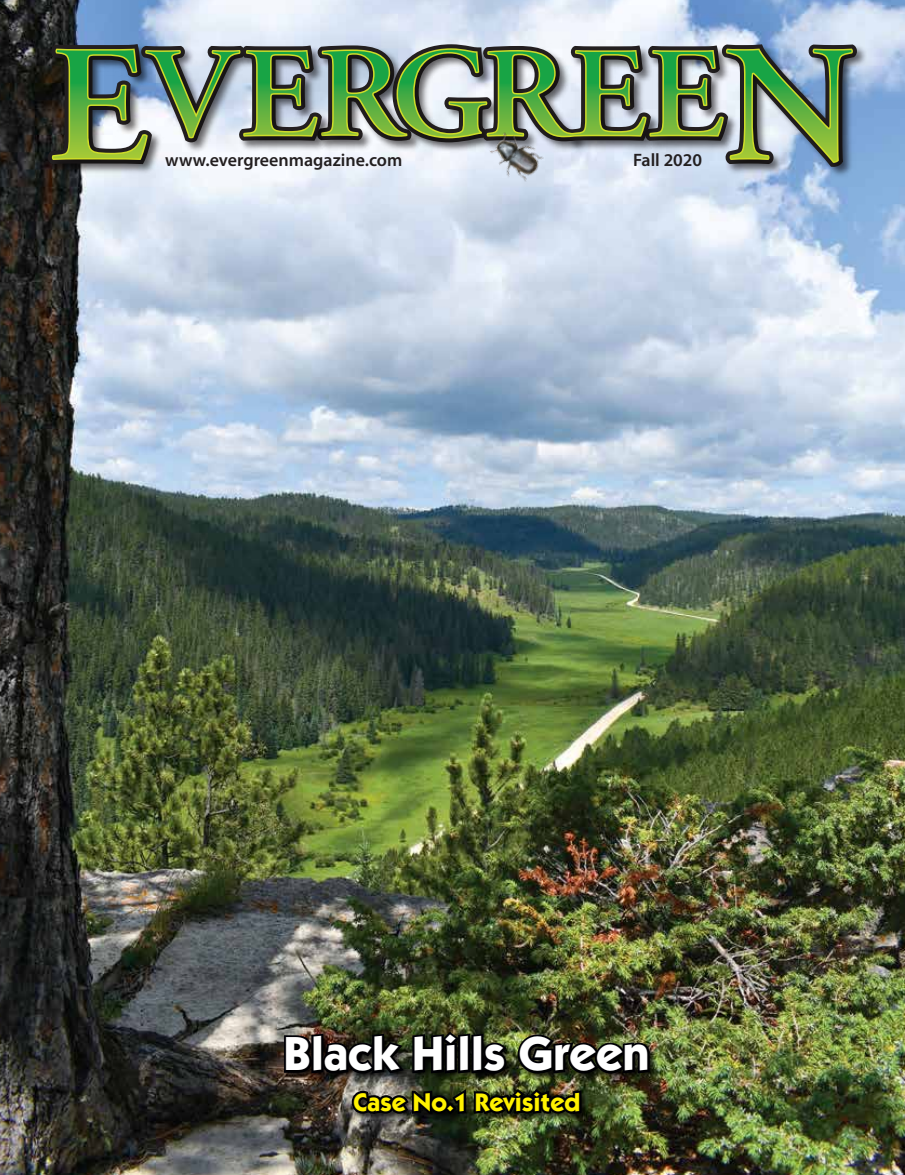
<style>
.page{position:relative;width:905px;height:1175px;background:#fff}
.page>*{position:absolute;margin:0;border:0;box-sizing:border-box;transform-origin:0 0}
.t1{font:700 48px "Itc Kabel";color:#fff}
.t2{font:700 25.5px "Itc Kabel";color:#fff200}
.t3{font:600 18px "Myriad Pro";color:#231f20}
</style>
<div class="page">
<img style="left:0;top:0;width:905px;height:1174px">
<img style="left:45px;top:42px;width:119px;height:135px">
<img style="left:719px;top:42px;width:150px;height:137px">
<img style="left:49px;top:167px;width:111px;height:5px">
<img style="left:723px;top:46px;width:142px;height:129px">
<svg style="left:48px;top:44px;width:809px;height:123px;background:#839d82"></svg>
<img style="left:483px;top:119px;width:69px;height:73px">
<img style="left:277px;top:1023px;width:386px;height:107px">
<svg style="left:349px;top:1128px;width:235px;height:3px"></svg>
<img style="left:280px;top:1025px;width:380px;height:103px">
<p class="t3" style="left:165px;top:148px;width:239px">www.evergreenmagazine.com</p>
<p class="t3" style="left:633px;top:148px;width:71px">Fall 2020</p>
<h1 class="t1" style="left:284px;top:1024px;width:367px">Black Hills Green</h1>
<h2 class="t2" style="left:353px;top:1086px;width:228px">Case No.1 Revisited</h2>
</div>
